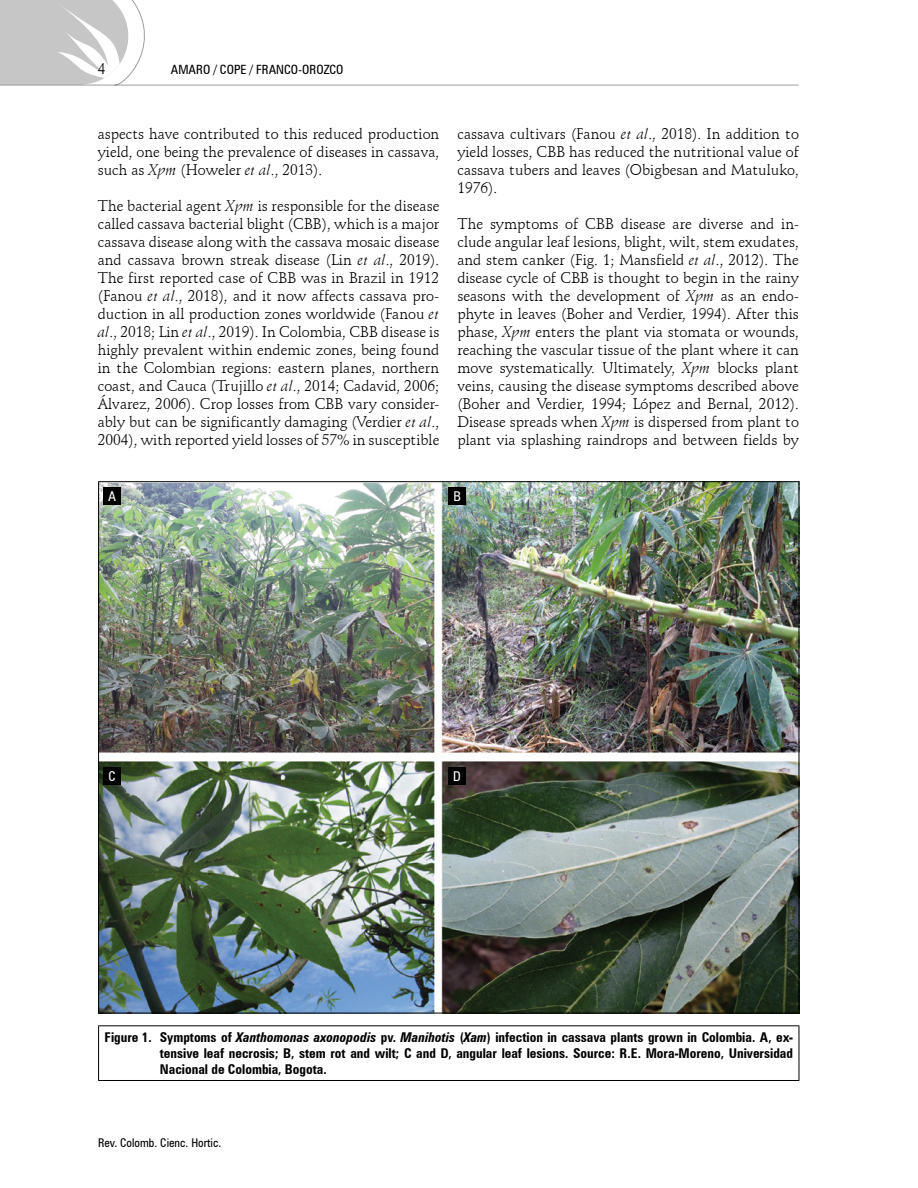
<style>
.page{position:relative;width:918px;height:1188px;background:#fff}
.page>*{position:absolute;margin:0;border:0;box-sizing:border-box;transform-origin:0 0}
.t1{font:15px/18px "Schneidler BT";color:#000;text-align:justify}
.t2{font:700 condensed 13.5px/16.2px "Zurich BT";color:#000;text-align:justify}
.t3{font:condensed 13.5px "Zurich BT";color:#fff}
.t4{font:condensed 12.75px "Zurich BT";color:#000}
.t5{font:condensed 12px "Zurich BT";color:#000}
.s1{font-style:italic}
</style>
<div class="page">
<svg style="left:0;top:0;width:799px;height:86px"></svg>
<img style="left:99px;top:482px;width:700px;height:531px">
<hr style="left:98px;top:1025px;width:701px;height:1px;background:#000">
<hr style="left:98px;top:1026px;width:1px;height:54px;background:#000">
<hr style="left:799px;top:1026px;width:1px;height:54px;background:#000">
<hr style="left:98px;top:1080px;width:701px;height:1px;background:#000">
<hr style="left:98px;top:481px;width:701px;height:1px;background:#000">
<hr style="left:98px;top:482px;width:1px;height:531px;background:#000">
<hr style="left:799px;top:482px;width:1px;height:531px;background:#000">
<hr style="left:98px;top:1013px;width:701px;height:1px;background:#000">
<div style="left:448px;top:767px;width:17px;height:17px;background:#000"></div>
<div style="left:104px;top:767px;width:17px;height:17px;background:#000"></div>
<div style="left:449px;top:487px;width:17px;height:17px;background:#000"></div>
<div style="left:104px;top:487px;width:17px;height:17px;background:#000"></div>
<p class="t1" style="left:98px;top:60px;width:9px">4</p>
<p class="t4" style="left:171px;top:62px;width:174px">AMARO / COPE / FRANCO-OROZCO</p>
<p class="t1" style="left:98px;top:125px;width:343px">aspects have contributed to this reduced production yield, one being the prevalence of diseases in cassava, such as <span class="s1">Xpm</span> (Howeler <span class="s1">et al</span>., 2013).</p>
<p class="t1" style="left:98px;top:197px;width:343px">The bacterial agent <span class="s1">Xpm</span> is responsible for the disease called cassava bacterial blight (CBB), which is a major cassava disease along with the cassava mosaic disease and cassava brown streak disease (Lin <span class="s1">et al</span>., 2019).<br>The first reported case of CBB was in Brazil in 1912 (Fanou <span class="s1">et al</span>., 2018), and it now affects cassava pro&shy;duction in all production zones worldwide (Fanou <span class="s1">et al</span>., 2018; Lin <span class="s1">et al</span>., 2019). In Colombia, CBB disease is highly prevalent within endemic zones, being found in the Colombian regions: eastern planes, northern coast, and Cauca (Trujillo <span class="s1">et al</span>., 2014; Cadavid, 2006; Álvarez, 2006). Crop losses from CBB vary consider&shy;ably but can be significantly damaging (Verdier <span class="s1">et al</span>., 2004), with reported yield losses of 57% in susceptible</p>
<p class="t1" style="left:457px;top:125px;width:343px">cassava cultivars (Fanou <span class="s1">et al</span>., 2018). In addition to yield losses, CBB has reduced the nutritional value of cassava tubers and leaves (Obigbesan and Matuluko, 1976).</p>
<p class="t1" style="left:457px;top:215px;width:343px">The symptoms of CBB disease are diverse and in&shy;clude angular leaf lesions, blight, wilt, stem exudates, and stem canker (Fig. 1; Mansfield <span class="s1">et al</span>., 2012). The disease cycle of CBB is thought to begin in the rainy seasons with the development of <span class="s1">Xpm</span> as an endo&shy;phyte in leaves (Boher and Verdier, 1994). After this phase, <span class="s1">Xpm</span> enters the plant via stomata or wounds, reaching the vascular tissue of the plant where it can move systematically. Ultimately, <span class="s1">Xpm</span> blocks plant veins, causing the disease symptoms described above (Boher and Verdier, 1994; López and Bernal, 2012).<br>Disease spreads when <span class="s1">Xpm</span> is dispersed from plant to plant via splashing raindrops and between fields by</p>
<p class="t3" style="left:108px;top:488px;width:9px">A</p>
<p class="t3" style="left:454px;top:488px;width:9px">B</p>
<p class="t3" style="left:108px;top:768px;width:9px">C</p>
<p class="t3" style="left:453px;top:768px;width:9px">D</p>
<p class="t2" style="left:160px;top:1029px;width:635px;text-indent:-55px">Figure 1. Symptoms of <span class="s1">Xanthomonas axonopodis</span> pv. <span class="s1">Manihotis</span> (<span class="s1">Xam</span>) infection in cassava plants grown in Colombia. A, ex&shy;tensive leaf necrosis; B, stem rot and wilt; C and D, angular leaf lesions. Source: R.E. Mora-Moreno, Universidad Nacional de Colombia, Bogota.</p>
<p class="t5" style="left:98px;top:1135px;width:125px">Rev. Colomb. Cienc. Hortic.</p>
</div>
